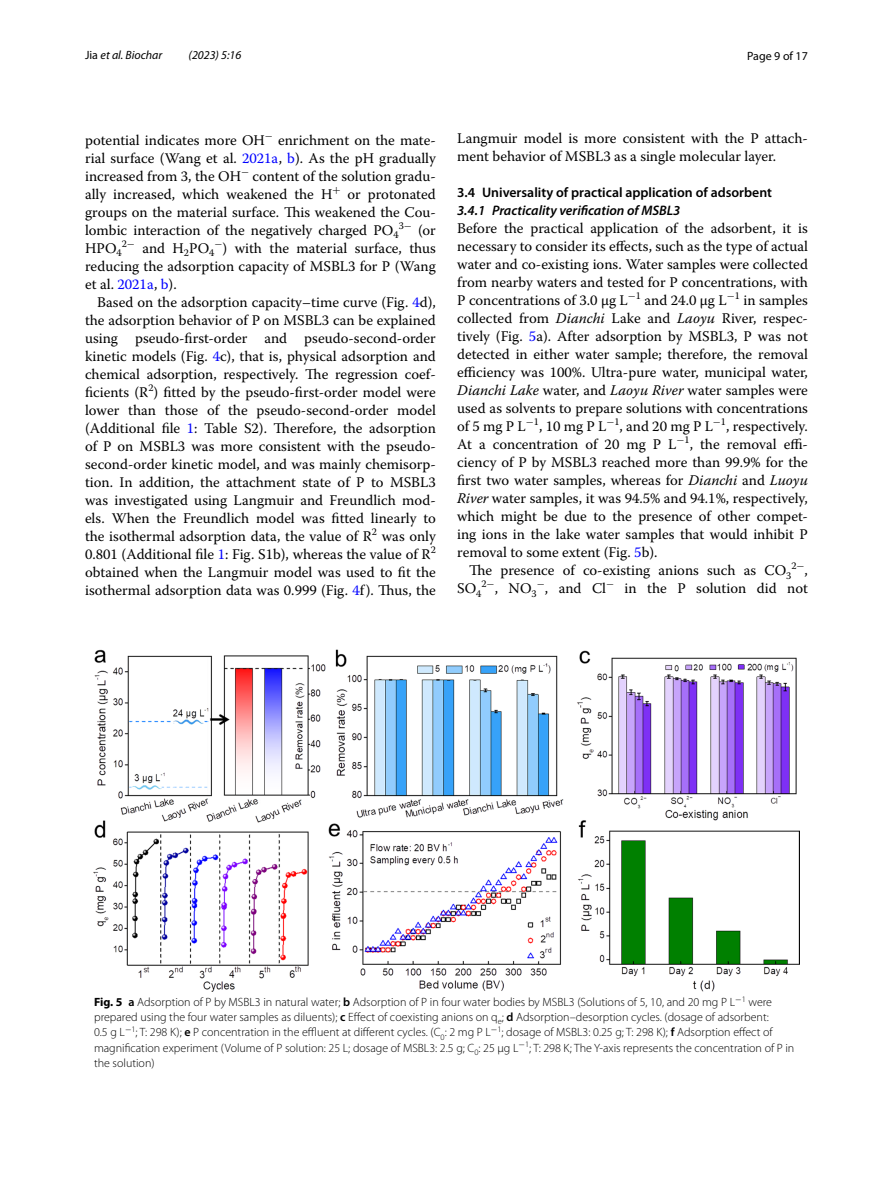
<style>
.page{position:relative;width:893px;height:1187px;background:#fff}
.page>*{position:absolute;margin:0;border:0;box-sizing:border-box;transform-origin:0 0}
.t1{font:14.7px/18px "Warnock Pro";color:#000;text-align:justify}
.t2{font:600 13.8px "Myriad Pro";color:#000}
.t3{font:italic 600 13.8px "Myriad Pro";color:#000}
.t4{font:300 12px/15px "Myriad Pro";color:#000}
.t5{font:italic 12px "Myriad Pro";color:#000}
.t6{font:12px "Myriad Pro";color:#000}
.t7{font:10.35px "Warnock Pro";color:#000}
.s1{font-style:normal}
.s2{color:#00f}
.s3{font-style:italic}
.s4{font-family:"MTSY"}
.s5{font-size:14.7px}
.s6{font-weight:700}
.s7{font-weight:600}
</style>
<div class="page">
<img style="left:94px;top:649px;width:705px;height:342px">
<p class="t5" style="left:85px;top:48px;width:79px"><span class="s1">Jia</span> et al. Biochar</p>
<p class="t5" style="left:189px;top:48px;width:54px">(2023) 5:16</p>
<p class="t6" style="left:747px;top:48px;width:62px">Page 9 of 17</p>
<p class="t1" style="left:85px;top:131px;width:352px">potential indicates more OH<sup>−</sup> enrichment on the mate&shy;rial surface (Wang et al. <span class="s2">2021a</span>, <span class="s2">b</span>). As the pH gradually increased from 3, the OH<sup>−</sup> content of the solution gradu&shy;ally increased, which weakened the H<sup>+</sup> or protonated groups on the material surface. This weakened the Cou&shy;lombic interaction of the negatively charged PO<sub>4</sub><sup>3</sup><sup>−</sup> (or HPO<sub>4</sub><sup>2</sup><sup>−</sup> and H<sub>2</sub>PO<sub>4</sub><sup>−</sup>) with the material surface, thus reducing the adsorption capacity of MSBL3 for P (Wang et al. <span class="s2">2021a</span>, <span class="s2">b</span>).</p>
<p class="t1" style="left:85px;top:292px;width:352px;text-indent:12px">Based on the adsorption capacity–time curve (Fig. <span class="s2">4</span>d), the adsorption behavior of P on MSBL3 can be explained using pseudo-first-order and pseudo-second-order kinetic models (Fig. <span class="s2">4</span>c), that is, physical adsorption and chemical adsorption, respectively. The regression coef&shy;ficients (R<sup>2</sup>) fitted by the pseudo-first-order model were lower than those of the pseudo-second-order model (Additional file <span class="s2">1</span>: Table S2). Therefore, the adsorption of P on MSBL3 was more consistent with the pseudo&shy;second-order kinetic model, and was mainly chemisorp&shy;tion. In addition, the attachment state of P to MSBL3 was investigated using Langmuir and Freundlich mod&shy;els. When the Freundlich model was fitted linearly to the isothermal adsorption data, the value of R<sup>2</sup> was only 0.801 (Additional file <span class="s2">1</span>: Fig. S1b), whereas the value of R<sup>2 </sup>obtained when the Langmuir model was used to fit the isothermal adsorption data was 0.999 (Fig. <span class="s2">4</span>f). Thus, the</p>
<p class="t1" style="left:457px;top:128px;width:352px">Langmuir model is more consistent with the P attach&shy;ment behavior of MSBL3 as a single molecular layer.</p>
<p class="t2" style="left:457px;top:183px;width:316px">3.4 Universality of practical application of adsorbent</p>
<p class="t3" style="left:457px;top:201px;width:225px">3.4.1 Practicality verification of MSBL3</p>
<p class="t1" style="left:457px;top:218px;width:352px">Before the practical application of the adsorbent, it is necessary to consider its effects, such as the type of actual water and co-existing ions. Water samples were collected from nearby waters and tested for P concentrations, with P concentrations of 3.0 μg L<sup>−</sup><sup>1</sup> and 24.0 μg L<sup>−</sup><sup>1</sup> in samples collected from <span class="s3">Dianchi</span> Lake and <span class="s3">Laoyu</span> River, respec&shy;tively (Fig. <span class="s2">5</span>a). After adsorption by MSBL3, P was not detected in either water sample; therefore, the removal efficiency was 100%. Ultra-pure water, municipal water, <span class="s3">Dianchi Lake</span> water, and <span class="s3">Laoyu River</span> water samples were used as solvents to prepare solutions with concentrations of 5 mg P L<sup>−</sup><sup>1</sup>, 10 mg P L<sup>−</sup><sup>1</sup>, and 20 mg P L<sup>−</sup><sup>1</sup>, respectively.<br>At a concentration of 20 mg P L<sup>−</sup><sup>1</sup>, the removal effi&shy;ciency of P by MSBL3 reached more than 99.9% for the first two water samples, whereas for <span class="s3">Dianchi</span> and <span class="s3">Luoyu River</span> water samples, it was 94.5% and 94.1%, respectively, which might be due to the presence of other compet&shy;ing ions in the lake water samples that would inhibit P removal to some extent (Fig. <span class="s2">5</span>b).</p>
<p class="t1" style="left:469px;top:560px;width:324px">The presence of co-existing anions such as CO<sub>3</sub></p>
<p class="t7" style="left:791px;top:559px;width:18px">2<span class="s4">−</span><span class="s5">,</span></p>
<p class="t1" style="left:457px;top:578px;width:352px">SO<sub>4</sub><sup>2</sup><sup>−</sup>, NO<sub>3</sub><sup>−</sup>, and Cl<sup>−</sup> in the P solution did not</p>
<p class="t4" style="left:94px;top:995px;width:702px"><span class="s6">Fig. 5</span> <span class="s7">a</span> Adsorption of P by MSBL3 in natural water; <span class="s7">b</span> Adsorption of P in four water bodies by MSBL3 (Solutions of 5, 10, and 20 mg P L<sup>−</sup><sup>1</sup> were prepared using the four water samples as diluents); <span class="s7">c</span> Effect of coexisting anions on q<sub>e</sub>; <span class="s7">d</span> Adsorption–desorption cycles. (dosage of adsorbent:<br>0.5 g L<sup>−</sup><sup>1</sup>; T: 298 K); <span class="s7">e</span> P concentration in the effluent at different cycles. (C<sub>0</sub>: 2 mg P L<sup>−</sup><sup>1</sup>; dosage of MSBL3: 0.25 g; T: 298 K); <span class="s7">f</span> Adsorption effect of magnification experiment (Volume of P solution: 25 L; dosage of MSBL3: 2.5 g; C<sub>0</sub>: 25 μg L<sup>−</sup><sup>1</sup>; T: 298 K; The Y-axis represents the concentration of P in the solution)</p>
</div>
